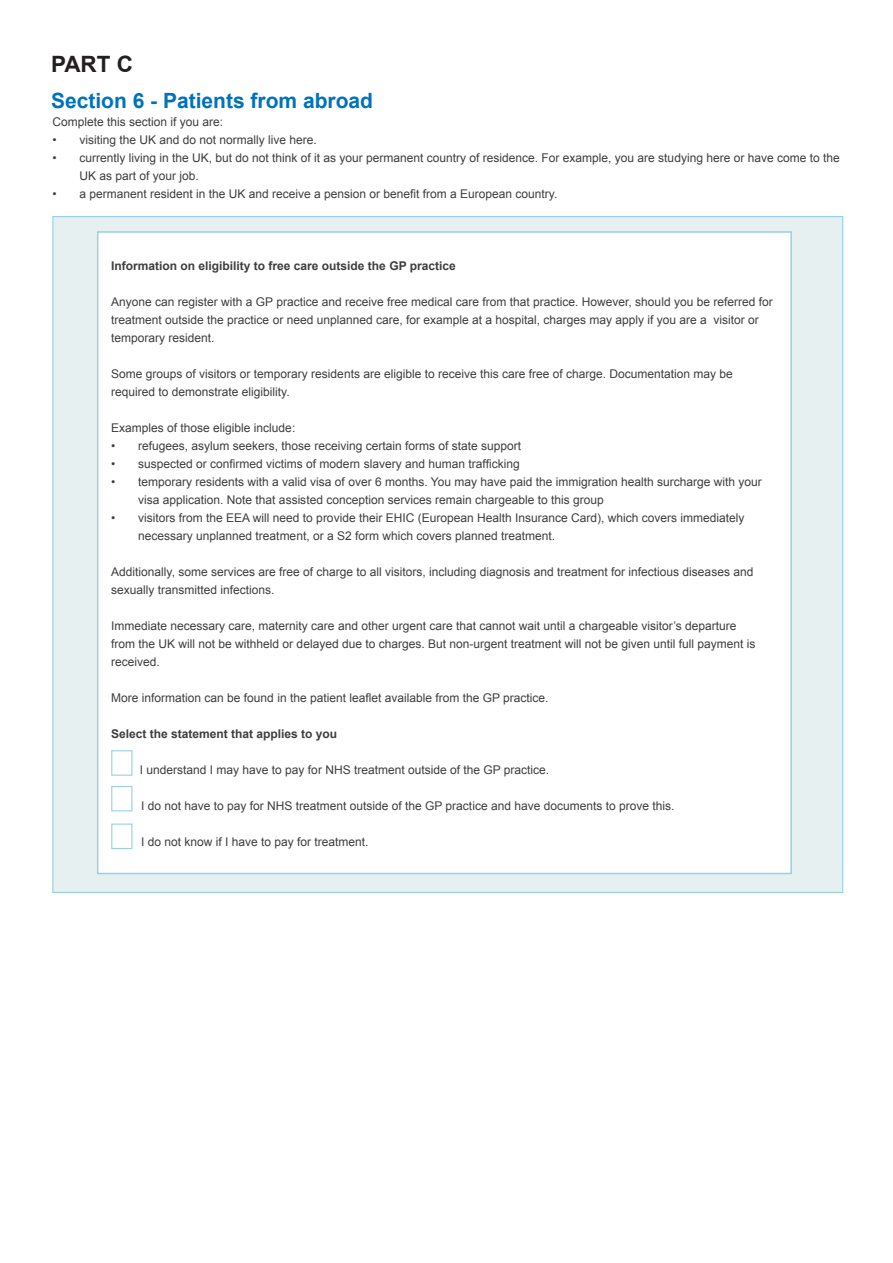
<style>
.page{position:relative;width:893px;height:1263px;background:#fff}
.page>*{position:absolute;margin:0;border:0;box-sizing:border-box;transform-origin:0 0}
.Heading_1{font:700 22.5px "Arial";color:#231f20}
.Heading_1-2{font:700 21px "Arial";color:#0072bc}
.Input_option{font:12px/18px "Arial";color:#3e3e3f}
.Question_heading{font:700 12px "Arial";color:#3e3e3f}
.Copy{font:12px "Arial";color:#3e3e3f}
</style>
<div class="page">
<div style="left:52px;top:216px;width:791px;height:677px;background:#e7f0f1;border:1px solid #98d0e6"></div>
<div style="left:98px;top:232px;width:693px;height:641px;background:#fff"></div>
<div style="left:111px;top:750px;width:21px;height:26px;background:#fff;border:1px solid #98d0e6"></div>
<div style="left:111px;top:786px;width:21px;height:25px;background:#fff;border:1px solid #98d0e6"></div>
<div style="left:111px;top:823px;width:21px;height:26px;background:#fff;border:1px solid #98d0e6"></div>
<p class="Heading_1" style="left:51px;top:49px;width:84px">PART C</p>
<p class="Heading_1-2" style="left:51px;top:87px;width:324px">Section 6 - Patients from abroad</p>
<p class="Copy" style="left:52px;top:114px;width:172px">Complete this section if you are:</p>
<p class="Input_option" style="left:52px;top:131px;width:266px">• visiting the UK and do not normally live here.</p>
<p class="Input_option" style="left:79px;top:149px;width:762px;text-indent:-27px">• currently living in the UK, but do not think of it as your permanent country of residence. For example, you are studying here or have come to the<br>UK as part of your job.</p>
<p class="Input_option" style="left:52px;top:185px;width:507px">• a permanent resident in the UK and receive a pension or benefit from a European country.</p>
<p class="Question_heading" style="left:111px;top:258px;width:346px">Information on eligibility to free care outside the GP practice</p>
<p class="Input_option" style="left:111px;top:293px;width:663px">Anyone can register with a GP practice and receive free medical care from that practice. However, should you be referred for treatment outside the practice or need unplanned care, for example at a hospital, charges may apply if you are a visitor or temporary resident.</p>
<p class="Input_option" style="left:111px;top:365px;width:623px">Some groups of visitors or temporary residents are eligible to receive this care free of charge. Documentation may be required to demonstrate eligibility.</p>
<p class="Input_option" style="left:111px;top:419px;width:186px">Examples of those eligible include:</p>
<p class="Input_option" style="left:111px;top:437px;width:411px">• refugees, asylum seekers, those receiving certain forms of state support</p>
<p class="Input_option" style="left:111px;top:455px;width:410px">• suspected or confirmed victims of modern slavery and human trafficking</p>
<p class="Input_option" style="left:138px;top:473px;width:625px;text-indent:-27px">• temporary residents with a valid visa of over 6 months. You may have paid the immigration health surcharge with your visa application. Note that assisted conception services remain chargeable to this group</p>
<p class="Input_option" style="left:138px;top:509px;width:608px;text-indent:-27px">• visitors from the EEA will need to provide their EHIC (European Health Insurance Card), which covers immediately necessary unplanned treatment, or a S2 form which covers planned treatment.</p>
<p class="Input_option" style="left:111px;top:563px;width:644px">Additionally, some services are free of charge to all visitors, including diagnosis and treatment for infectious diseases and sexually transmitted infections.</p>
<p class="Input_option" style="left:111px;top:617px;width:646px">Immediate necessary care, maternity care and other urgent care that cannot wait until a chargeable visitor’s departure from the UK will not be withheld or delayed due to charges. But non-urgent treatment will not be given until full payment is received.</p>
<p class="Input_option" style="left:111px;top:689px;width:439px">More information can be found in the patient leaflet available from the GP practice.</p>
<p class="Question_heading" style="left:111px;top:726px;width:228px">Select the statement that applies to you</p>
<p class="Input_option" style="left:140px;top:761px;width:411px">I understand I may have to pay for NHS treatment outside of the GP practice.</p>
<p class="Input_option" style="left:141px;top:797px;width:535px">I do not have to pay for NHS treatment outside of the GP practice and have documents to prove this.</p>
<p class="Input_option" style="left:141px;top:833px;width:229px">I do not know if I have to pay for treatment.</p>
</div>
